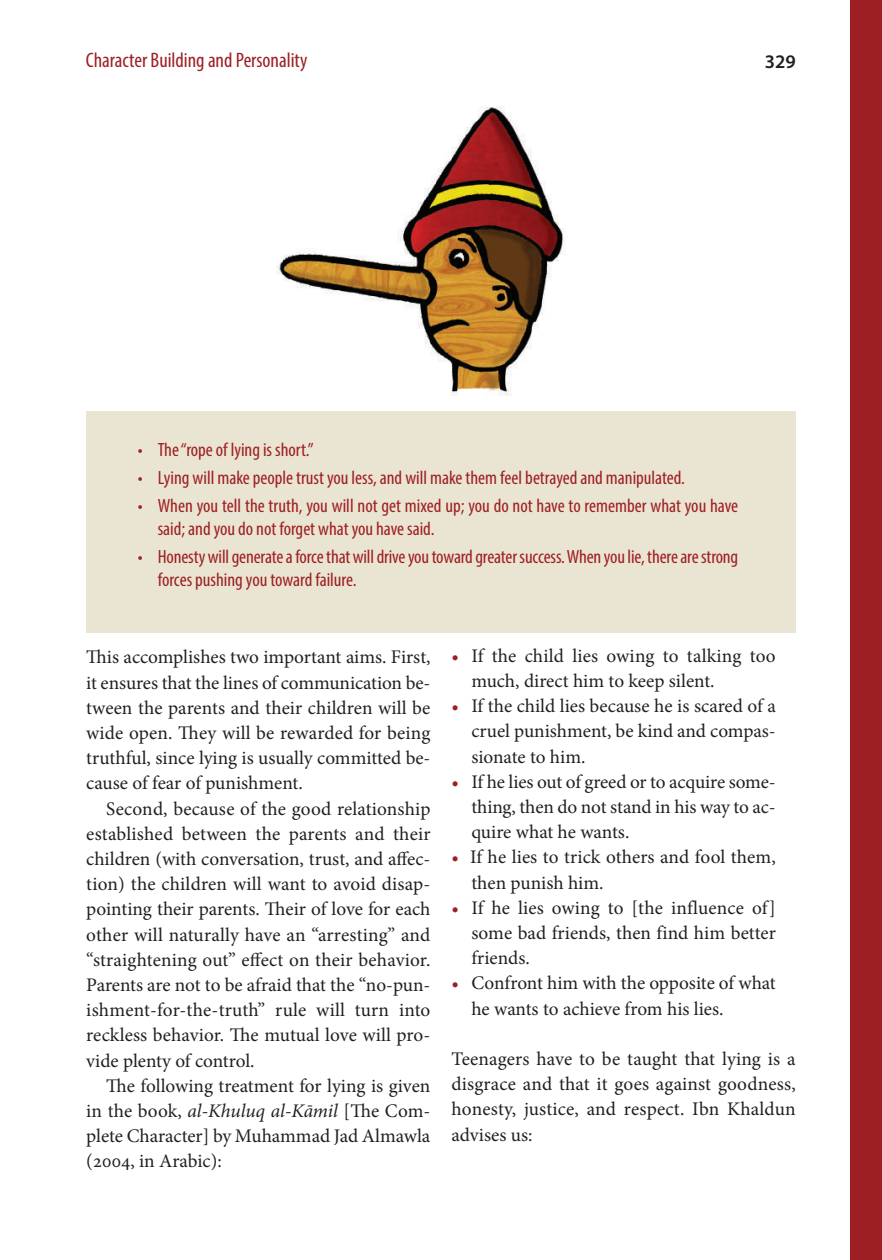
<style>
.page{position:relative;width:882px;height:1260px;background:#fff}
.page>*{position:absolute;margin:0;border:0;box-sizing:border-box;transform-origin:0 0}
.t1{font:condensed 21px "Myriad Pro";color:#9e1f23}
.t2{font:19.25px/25.2px "Minion Pro";letter-spacing:.005em;color:#231f20;text-align:justify}
.t3{font:condensed 19.25px/23.1px "Myriad Pro";color:#9e1f23}
.t4{font:600 19.25px "Myriad Pro";color:#231f20}
.s1{font-style:italic}
.s2{color:#9e1f23}
</style>
<div class="page">
<div style="left:850px;top:0;width:32px;height:1260px;background:#9e1f23"></div>
<img style="left:276px;top:107px;width:290px;height:289px">
<div style="left:86px;top:412px;width:710px;height:221px;background:#eae5d2"></div>
<p class="t1" style="left:86px;top:53px;width:223px">Character Building and Personality</p>
<p class="t4" style="left:765px;top:54px;width:32px">329</p>
<p class="t3" style="left:138px;top:440px;width:177px">• The “rope of lying is short.”</p>
<p class="t3" style="left:138px;top:468px;width:549px">• Lying will make people trust you less, and will make them feel betrayed and manipulated.</p>
<p class="t3" style="left:158px;top:496px;width:582px;text-indent:-20px">• When you tell the truth, you will not get mixed up; you do not have to remember what you have said; and you do not forget what you have said.</p>
<p class="t3" style="left:158px;top:547px;width:582px;text-indent:-20px">• Honesty will generate a force that will drive you toward greater success. When you lie, there are strong forces pushing you toward failure.</p>
<p class="t2" style="left:86px;top:646px;width:346px">This accomplishes two important aims. First, it ensures that the lines of communication be&shy;tween the parents and their children will be wide open. They will be rewarded for being truthful, since lying is usually committed be&shy;cause of fear of punishment.</p>
<p class="t2" style="left:86px;top:798px;width:346px;text-indent:20px">Second, because of the good relationship established between the parents and their children (with conversation, trust, and affec&shy;tion) the children will want to avoid disap&shy;pointing their parents. Their of love for each other will naturally have an “arresting” and “straightening out” effect on their behavior.<br>Parents are not to be afraid that the “no-pun&shy;ishment-for-the-truth” rule will turn into reckless behavior. The mutual love will pro&shy;vide plenty of control.</p>
<p class="t2" style="left:86px;top:1075px;width:346px;text-indent:20px">The following treatment for lying is given in the book, <span class="s1">al-Khuluq al-Kāmil</span> [The Com&shy;plete Character] by Muhammad Jad Almawla (2004, in Arabic):</p>
<p class="t2" style="left:471px;top:645px;width:306px;text-indent:-20px"><span class="s2">•</span> If the child lies owing to talking too much, direct him to keep silent.</p>
<p class="t2" style="left:471px;top:695px;width:306px;text-indent:-20px"><span class="s2">•</span> If the child lies because he is scared of a cruel punishment, be kind and compas&shy;sionate to him.</p>
<p class="t2" style="left:471px;top:771px;width:306px;text-indent:-20px"><span class="s2">•</span> If he lies out of greed or to acquire some&shy;thing, then do not stand in his way to ac&shy;quire what he wants.</p>
<p class="t2" style="left:471px;top:846px;width:306px;text-indent:-20px"><span class="s2">•</span> If he lies to trick others and fool them, then punish him.</p>
<p class="t2" style="left:471px;top:897px;width:306px;text-indent:-20px"><span class="s2">•</span> If he lies owing to [the influence of] some bad friends, then find him better friends.</p>
<p class="t2" style="left:471px;top:972px;width:306px;text-indent:-20px"><span class="s2">•</span> Confront him with the opposite of what he wants to achieve from his lies.</p>
<p class="t2" style="left:451px;top:1048px;width:346px">Teenagers have to be taught that lying is a disgrace and that it goes against goodness, honesty, justice, and respect. Ibn Khaldun advises us:</p>
</div>
